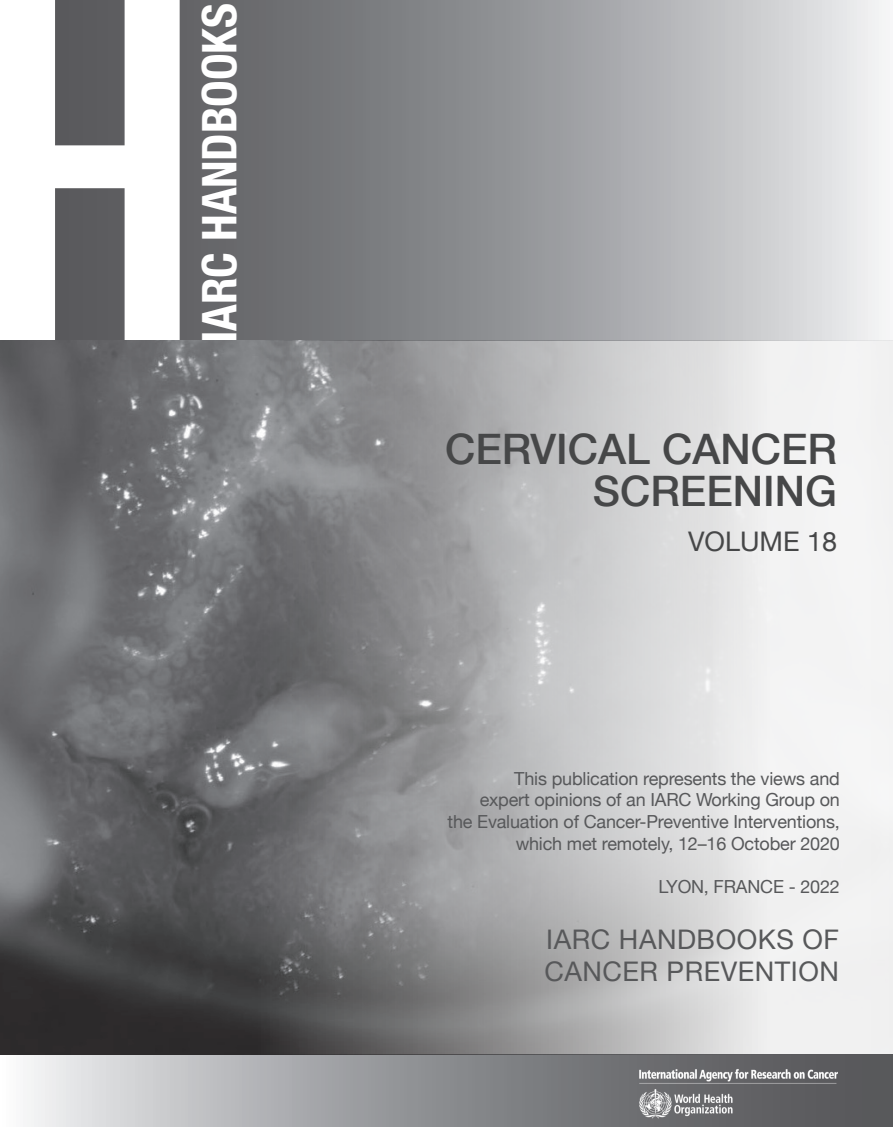
<style>
.page{position:relative;width:893px;height:1127px;background:#fff}
.page>*{position:absolute;margin:0;border:0;box-sizing:border-box;transform-origin:0 0}
.t1{font:700 condensed 48px "Helvetica Neue";letter-spacing:-.005em;color:#fff}
.t2{font:500 42px/42px "Helvetica Neue";color:#464748;text-align:right}
.t3{font:27px/32.4px "Helvetica Neue";letter-spacing:.02em;color:#57585a}
.t4{font:27px "Helvetica Neue";color:#464748}
.t5{font:18px/21.6px "Helvetica Neue";letter-spacing:-.01em;color:#57585a;text-align:right}
</style>
<div class="page">
<svg style="left:180px;top:0;width:706px;height:340px"></svg>
<svg style="left:27px;top:1055px;width:866px;height:72px"></svg>
<img style="left:635px;top:1067px;width:207px;height:52px">
<svg style="left:55px;top:0;width:125px;height:340px"></svg>
<img style="left:0;top:340px;width:893px;height:715px">
<h1 class="t1" style="left:179px;top:343px;width:341px;rotate:-90deg">IARC HANDBOOKS</h1>
<h2 class="t2" style="left:445px;top:428px;width:394px">CERVICAL CANCER<br>SCREENING</h2>
<h3 class="t4" style="left:688px;top:525px;width:151px">VOLUME 18</h3>
<p class="t5" style="left:448px;top:767px;width:394px">This publication represents the views and<br>expert opinions of an IARC Working Group on<br>the Evaluation of Cancer-Preventive Interventions, which met remotely, 12–16 October 2020</p>
<p class="t5" style="left:658px;top:875px;width:183px">LYON, FRANCE - 2022</p>
<h3 class="t3" style="left:544px;top:923px;width:296px">IARC HANDBOOKS OF<br>CANCER PREVENTION</h3>
</div>
